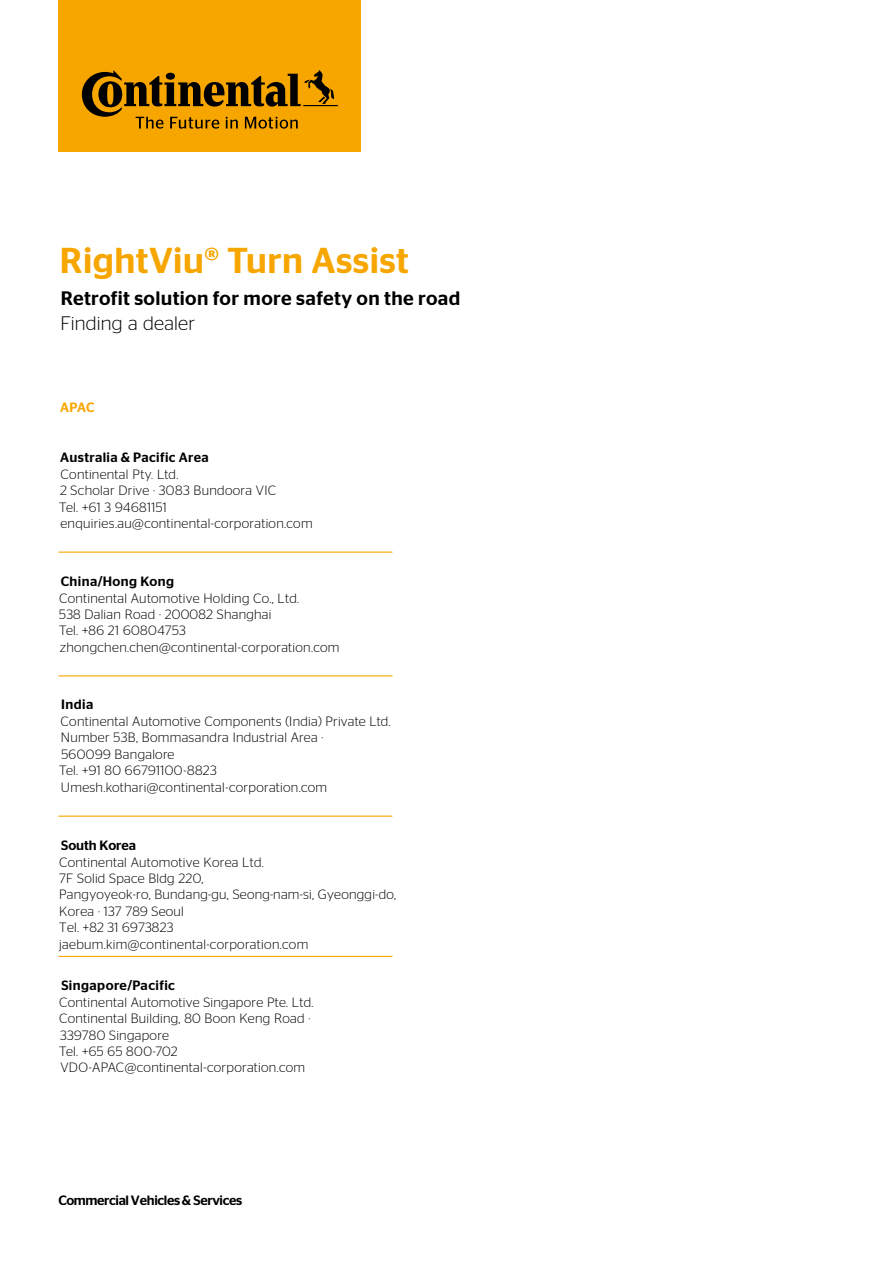
<style>
.page{position:relative;width:893px;height:1263px;background:#fff}
.page>*{position:absolute;margin:0;border:0;box-sizing:border-box;transform-origin:0 0}
.t1{font:500 36px "Continental Stag Sans";letter-spacing:.01em;color:#f7a600}
.t2{font:500 19.5px "Continental Stag Sans";letter-spacing:.015em;color:#000}
.t3{font:300 19.5px "Continental Stag Sans";letter-spacing:.01em;color:#000}
.t4{font:300 13.5px/16.4px "Continental Stag Sans";letter-spacing:.02em;color:#000}
.t5{font:500 13.5px "Continental Stag Sans";letter-spacing:.025em;color:#000}
.t6{font:500 13.5px "Continental Stag Sans";letter-spacing:-.025em;color:#000}
.t7{font:500 13.5px "Continental Stag Sans";letter-spacing:-.005em;color:#000}
.t8{font:500 13.5px "Continental Stag Sans";color:#f7a600}
</style>
<div class="page">
<hr style="left:58px;top:551px;width:334px;height:2px;background:#f7a600">
<hr style="left:58px;top:675px;width:334px;height:1px;background:#f7a600">
<hr style="left:58px;top:815px;width:334px;height:2px;background:#f7a600">
<hr style="left:58px;top:956px;width:334px;height:1px;background:#f7a600">
<div style="left:58px;top:0;width:303px;height:152px;background:#f7a600"></div>
<svg style="left:82px;top:70px;width:256px;height:59px"></svg>
<h1 class="t1" style="left:60px;top:240px;width:351px">RightViu® Turn Assist</h1>
<h2 class="t2" style="left:61px;top:287px;width:401px">Retrofit solution for more safety on the road</h2>
<h2 class="t3" style="left:60px;top:312px;width:136px">Finding a dealer</h2>
<p class="t8" style="left:60px;top:400px;width:36px">APAC</p>
<p class="t5" style="left:60px;top:449px;width:150px">Australia &amp; Pacific Area</p>
<p class="t4" style="left:59px;top:466px;width:255px">Continental Pty. Ltd.<br>2 Scholar Drive · 3083 Bundoora VIC<br>Tel. +61 3 94681151 enquiries.au@continental-corporation.com</p>
<p class="t5" style="left:61px;top:573px;width:115px">China/Hong Kong</p>
<p class="t4" style="left:59px;top:590px;width:282px">Continental Automotive Holding Co., Ltd.<br>538 Dalian Road · 200082 Shanghai<br>Tel. +86 21 60804753 zhongchen.chen@continental-corporation.com</p>
<p class="t5" style="left:61px;top:697px;width:34px">India</p>
<p class="t4" style="left:59px;top:713px;width:333px">Continental Automotive Components (India) Private Ltd.<br>Number 53B, Bommasandra Industrial Area ·<br>560099 Bangalore<br>Tel. +91 80 66791100-8823<br>Umesh.kothari@continental-corporation.com</p>
<p class="t7" style="left:61px;top:837px;width:76px">South Korea</p>
<p class="t4" style="left:59px;top:854px;width:338px">Continental Automotive Korea Ltd.<br>7F Solid Space Bldg 220,<br>Pangyoyeok-ro, Bundang-gu, Seong-nam-si, Gyeonggi-do, Korea · 137 789 Seoul<br>Tel. +82 31 6973823 jaebum.kim@continental-corporation.com</p>
<p class="t5" style="left:61px;top:977px;width:115px">Singapore/Pacific</p>
<p class="t4" style="left:59px;top:994px;width:256px">Continental Automotive Singapore Pte. Ltd.<br>Continental Building, 80 Boon Keng Road · 339780 Singapore<br>Tel. +65 65 800-702<br>VDO-APAC@continental-corporation.com</p>
<p class="t6" style="left:58px;top:1192px;width:185px">Commercial Vehicles &amp; Services</p>
</div>
